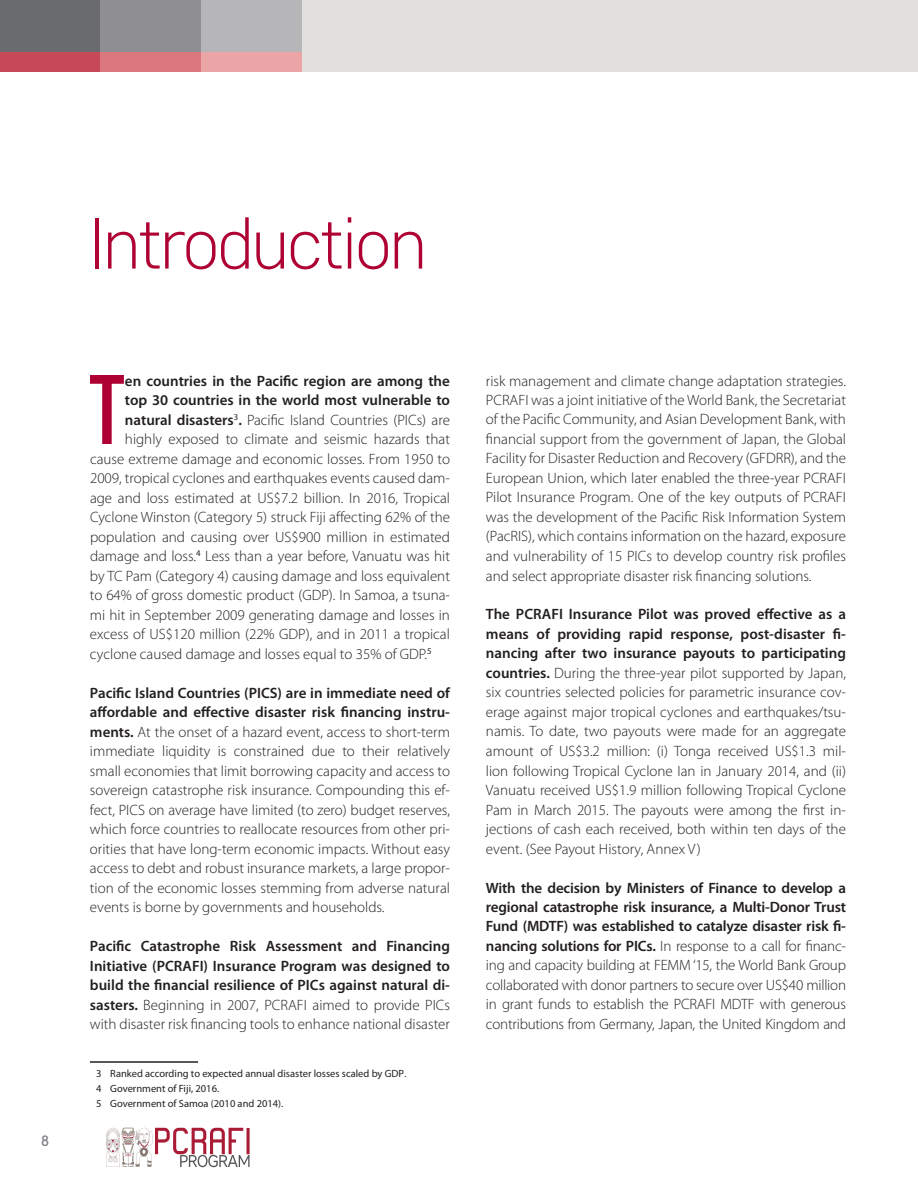
<style>
.page{position:relative;width:918px;height:1188px;background:#fff}
.page>*{position:absolute;margin:0;border:0;box-sizing:border-box;transform-origin:0 0}
.t1{font:500 98.55px "Core Sans D47 Cn";color:#ae0032}
.t2{font:300 72px "Core Sans D25";letter-spacing:-.025em;color:#ae0032}
.t3{font:300 15px/19.5px "Myriad Pro";color:#231f20;text-align:justify}
.t4{font:600 15px/19.5px "Myriad Pro";color:#231f20;text-align:justify}
.t5{font:500 15px "Core Sans D45";color:#808285}
.t6{font:10.5px/15px "Myriad Pro";color:#231f20}
.s1{font-weight:600}
.s2{font-weight:300}
.s3{font-family:"Calibri"}
</style>
<div class="page">
<div style="left:0;top:0;width:918px;height:72px;background:#e2dfdf"></div>
<div style="left:0;top:0;width:101px;height:72px;background:#6a6b6f"></div>
<div style="left:0;top:53px;width:101px;height:19px;background:#c54956"></div>
<div style="left:101px;top:0;width:100px;height:72px;background:#8f8f92"></div>
<div style="left:101px;top:53px;width:100px;height:19px;background:#da787d"></div>
<div style="left:201px;top:0;width:101px;height:72px;background:#b6b5b7"></div>
<div style="left:201px;top:53px;width:101px;height:19px;background:#eba5a7"></div>
<svg style="left:106px;top:1127px;width:144px;height:41px"></svg>
<hr style="left:90px;top:1061px;width:108px;height:2px;background:#231f20">
<h2 class="t2" style="left:90px;top:197px;width:338px">Introduction</h2>
<p class="t5" style="left:41px;top:1131px;width:9px">8</p>
<h1 class="t1" style="left:89px;top:350px;width:38px">T</h1>
<p class="t4" style="left:125px;top:371px;width:326px">en countries in the Pacific region are among the</p>
<p class="t4" style="left:125px;top:390px;width:327px">top 30 countries in the world most vulnerable to</p>
<p class="t3" style="left:125px;top:410px;width:326px"><span class="s1">natural disasters</span><sup>3</sup><span class="s1">.</span> Pacific Island Countries (PICs) are</p>
<p class="t3" style="left:125px;top:429px;width:327px">highly exposed to climate and seismic hazards that</p>
<p class="t3" style="left:90px;top:449px;width:362px">cause extreme damage and economic losses. From 1950 to</p>
<p class="t3" style="left:90px;top:468px;width:362px">2009, tropical cyclones and earthquakes events caused dam-</p>
<p class="t3" style="left:90px;top:488px;width:362px">age and loss estimated at US$7.2 billion. In 2016, Tropical</p>
<p class="t3" style="left:90px;top:507px;width:361px">Cyclone Winston (Category 5) struck Fiji affecting 62% of the</p>
<p class="t3" style="left:90px;top:527px;width:361px">population and causing over US$900 million in estimated</p>
<p class="t3" style="left:90px;top:546px;width:361px">damage and loss.<sup>4</sup> Less than a year before, Vanuatu was hit</p>
<p class="t3" style="left:90px;top:566px;width:361px">by TC Pam (Category 4) causing damage and loss equivalent</p>
<p class="t3" style="left:90px;top:585px;width:362px">to 64% of gross domestic product (GDP). In Samoa, a tsuna-</p>
<p class="t3" style="left:90px;top:605px;width:362px">mi hit in September 2009 generating damage and losses in</p>
<p class="t3" style="left:90px;top:624px;width:361px">excess of US$120 million (22% GDP), and in 2011 a tropical</p>
<p class="t3" style="left:90px;top:644px;width:343px">cyclone caused damage and losses equal to 35% of GDP.<sup>5</sup></p>
<p class="t3" style="left:90px;top:683px;width:362px"><span class="s1">Pacific Island Countries (PICS) are in immediate need of affordable and effective disaster risk financing instru&shy;ments.</span> At the onset of a hazard event, access to short-term immediate liquidity is constrained due to their relatively small economies that limit borrowing capacity and access to sovereign catastrophe risk insurance. Compounding this ef&shy;fect, PICS on average have limited (to zero) budget reserves, which force countries to reallocate resources from other pri&shy;orities that have long-term economic impacts. Without easy access to debt and robust insurance markets, a large propor&shy;tion of the economic losses stemming from adverse natural events is borne by governments and households.</p>
<p class="t4" style="left:90px;top:936px;width:362px">Pacific Catastrophe Risk Assessment and Financing Initiative (PCRAFI) Insurance Program was designed to build the financial resilience of PICs against natural di&shy;sasters. <span class="s2">Beginning in 2007, PCRAFI aimed to provide PICs with disaster risk financing tools to enhance national disaster</span></p>
<p class="t6" style="left:96px;top:1066px;width:312px">3 Ranked according to expected annual disaster losses scaled by GDP<span class="s3">.<br></span>4 Government of Fiji, 2016.<br>5 Government of Samoa (2010 and 2014).</p>
<p class="t3" style="left:486px;top:371px;width:362px">risk management and climate change adaptation strategies.<br>PCRAFI was a joint initiative of the World Bank, the Secretariat of the Pacific Community, and Asian Development Bank, with financial support from the government of Japan, the Global Facility for Disaster Reduction and Recovery (GFDRR), and the European Union, which later enabled the three-year PCRAFI Pilot Insurance Program. One of the key outputs of PCRAFI was the development of the Pacific Risk Information System (PacRIS), which contains information on the hazard, exposure and vulnerability of 15 PICs to develop country risk profiles and select appropriate disaster risk financing solutions.</p>
<p class="t3" style="left:486px;top:605px;width:362px"><span class="s1">The PCRAFI Insurance Pilot was proved effective as a means of providing rapid response, post-disaster fi&shy;nancing after two insurance payouts to participating countries.</span> During the three-year pilot supported by Japan, six countries selected policies for parametric insurance cov&shy;erage against major tropical cyclones and earthquakes/tsu&shy;namis. To date, two payouts were made for an aggregate amount of US$3.2 million: (i) Tonga received US$1.3 mil&shy;lion following Tropical Cyclone Ian in January 2014, and (ii)<br>Vanuatu received US$1.9 million following Tropical Cyclone Pam in March 2015. The payouts were among the first in&shy;jections of cash each received, both within ten days of the event. (See Payout History, Annex V)</p>
<p class="t3" style="left:486px;top:878px;width:362px"><span class="s1">With the decision by Ministers of Finance to develop a regional catastrophe risk insurance, a Multi-Donor Trust Fund (MDTF) was established to catalyze disaster risk fi&shy;nancing solutions for PICs.</span> In response to a call for financ&shy;ing and capacity building at FEMM ‘15, the World Bank Group collaborated with donor partners to secure over US$40 million in grant funds to establish the PCRAFI MDTF with generous contributions from Germany, Japan, the United Kingdom and</p>
</div>
